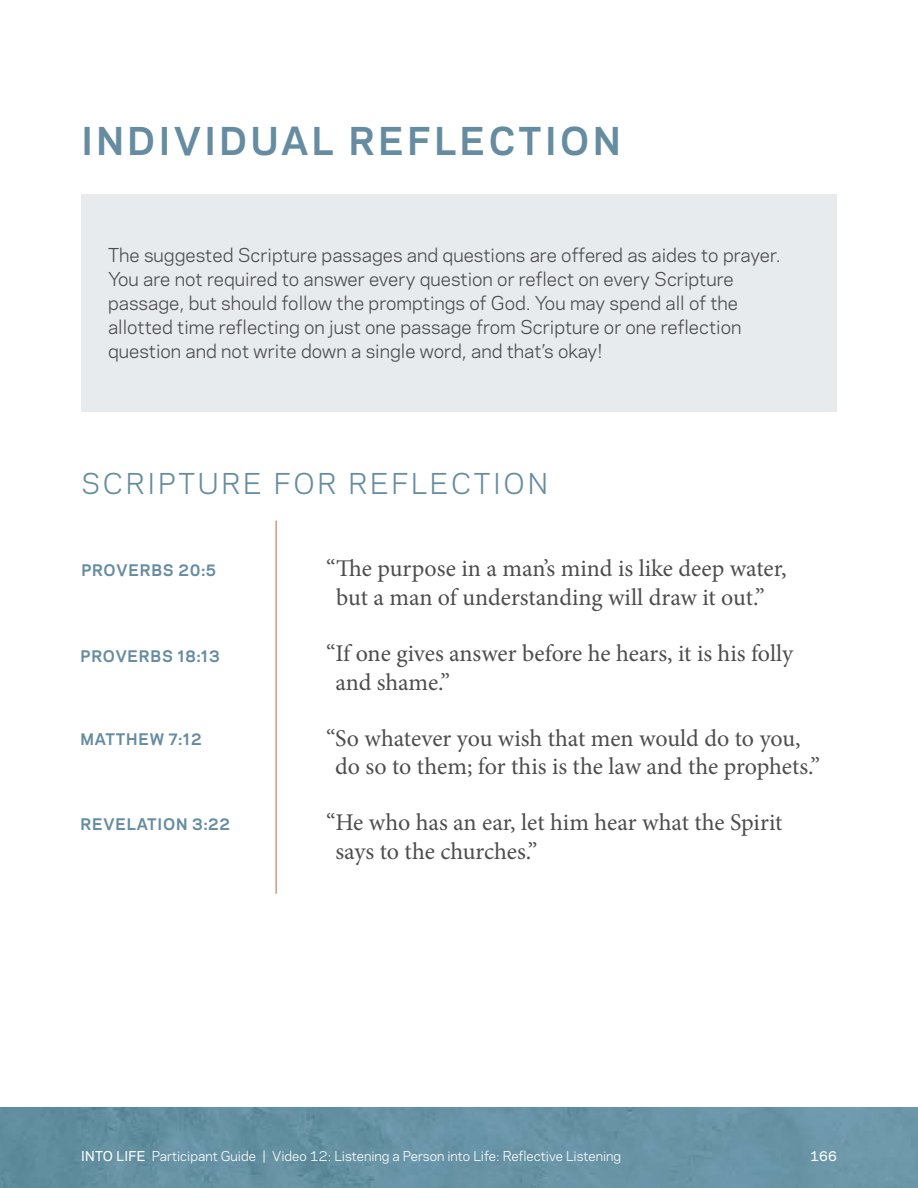
<style>
.page{position:relative;width:918px;height:1188px;background:#fff}
.page>*{position:absolute;margin:0;border:0;box-sizing:border-box;transform-origin:0 0}
.t1{font:700 36px "Galaxie Polaris";letter-spacing:.1em;color:#658ca0}
.t2{font:27px "Galaxie Polaris";letter-spacing:.1em;color:#658ca0}
.t3{font:24px/28.8px "Minion Pro";letter-spacing:-.005em;color:#4d4d4f}
.t4{font:18px/24px "Galaxie Polaris";color:#4d4d4f}
.t5{font:700 15px "Galaxie Polaris";letter-spacing:.05em;color:#658ca0}
.t6{font:12.75px "Galaxie Polaris";color:#fff}
.t7{font:500 12.75px "Galaxie Polaris";color:#fff}
.s1{font-weight:500}
</style>
<div class="page">
<hr style="left:276px;top:521px;width:1px;height:373px;background:#c3613c">
<div style="left:81px;top:194px;width:756px;height:218px;background:#e8ebee"></div>
<img style="left:0;top:1107px;width:918px;height:81px">
<h1 class="t1" style="left:81px;top:114px;width:541px">INDIVIDUAL REFLECTION</h1>
<p class="t4" style="left:108px;top:242px;width:674px">The suggested Scripture passages and questions are offered as aides to prayer.<br>You are not required to answer every question or reflect on every Scripture passage, but should follow the promptings of God. You may spend all of the allotted time reflecting on just one passage from Scripture or one reflection question and not write down a single word, and that’s okay!</p>
<h2 class="t2" style="left:81px;top:463px;width:468px">SCRIPTURE FOR REFLECTION</h2>
<p class="t5" style="left:81px;top:559px;width:136px">PROVERBS 20:5</p>
<p class="t5" style="left:81px;top:645px;width:141px">PROVERBS 18:13</p>
<p class="t5" style="left:81px;top:728px;width:122px">MATTHEW 7:12</p>
<p class="t5" style="left:81px;top:813px;width:151px">REVELATION 3:22</p>
<h3 class="t3" style="left:326px;top:554px;width:462px;text-align:center">“The purpose in a man’s mind is like deep water, but a man of understanding will draw it out.”</h3>
<h3 class="t3" style="left:335px;top:639px;width:459px;text-indent:-9px">“If one gives answer before he hears, it is his folly and shame.”</h3>
<h3 class="t3" style="left:335px;top:724px;width:486px;text-indent:-9px">“So whatever you wish that men would do to you, do so to them; for this is the law and the prophets.”</h3>
<h3 class="t3" style="left:335px;top:808px;width:449px;text-indent:-9px">“He who has an ear, let him hear what the Spirit says to the churches.”</h3>
<p class="t6" style="left:81px;top:1147px;width:542px"><span class="s1">INTO LIFE</span> Participant Guide | Video 12: Listening a Person into Life: Reflective Listening</p>
<p class="t7" style="left:810px;top:1147px;width:28px">166</p>
</div>
